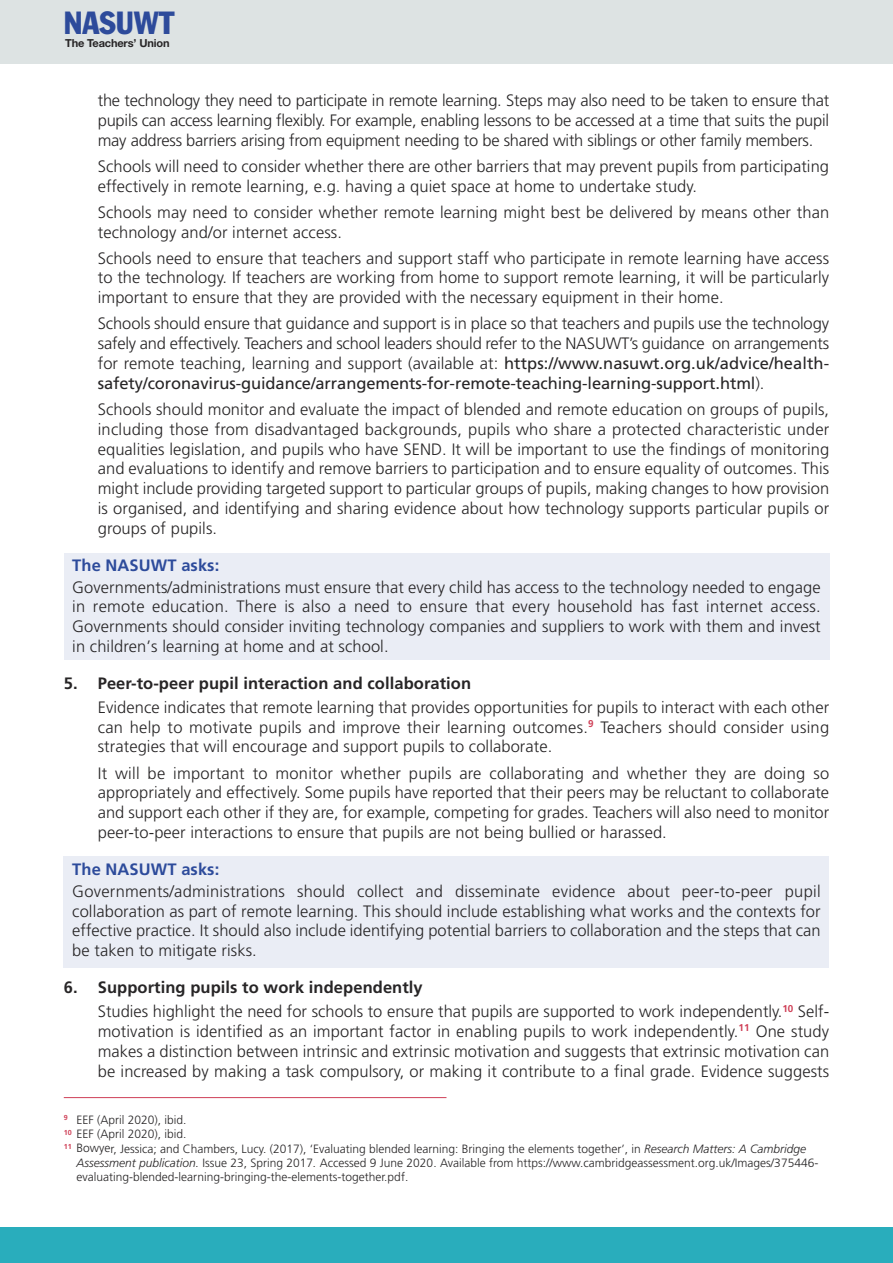
<style>
.page{position:relative;width:893px;height:1263px;background:#fff}
.page>*{position:absolute;margin:0;border:0;box-sizing:border-box;transform-origin:0 0}
.t1{font:condensed 31.5px "Franklin Gothic";color:#2d4b9b}
.t2{font:300 16.5px/19.8px "Frutiger";letter-spacing:.005em;color:#272526;text-align:justify}
.t3{font:300 16.5px/19.8px "Frutiger CE";letter-spacing:.005em;color:#272526;text-align:justify}
.t4{font:700 16.5px "Frutiger";letter-spacing:.005em;color:#272526}
.t5{font:700 16.5px "Frutiger";letter-spacing:.005em;color:#2d4b9b}
.t6{font:300 12px/14.4px "Frutiger";color:#272526}
.t7{font:700 11.1px "Helvetica Neue";letter-spacing:-.015em;color:#272526}
.s1{font-weight:400}
.s2{font-style:italic}
.s3{font-family:"Frutiger CE"}
</style>
<div class="page">
<div style="left:64px;top:856px;width:765px;height:111px;background:#eaedf5"></div>
<div style="left:64px;top:553px;width:765px;height:107px;background:#eaedf5"></div>
<div style="left:0;top:0;width:893px;height:64px;background:#dde3e3"></div>
<div style="left:0;top:1227px;width:893px;height:36px;background:#29adbc"></div>
<hr style="left:64px;top:1097px;width:382px;height:1px;background:#cf4057">
<p class="t1" style="left:64px;top:12px;width:112px">NASUWT</p>
<p class="t7" style="left:65px;top:39px;width:106px">The Teachers’ Union</p>
<p class="t2" style="left:98px;top:92px;width:733px">the technology they need to participate in remote learning. Steps may also need to be taken to ensure that pupils can access learning flexibly. For example, enabling lessons to be accessed at a time that suits the pupil may address barriers arising from equipment needing to be shared with siblings or other family members.</p>
<p class="t2" style="left:98px;top:157px;width:733px">Schools will need to consider whether there are other barriers that may prevent pupils from participating effectively in remote learning, e.g. having a quiet space at home to undertake study.</p>
<p class="t2" style="left:98px;top:203px;width:733px">Schools may need to consider whether remote learning might best be delivered by means other than technology and/or internet access.</p>
<p class="t2" style="left:98px;top:249px;width:733px">Schools need to ensure that teachers and support staff who participate in remote learning have access to the technology. If teachers are working from home to support remote learning, it will be particularly important to ensure that they are provided with the necessary equipment in their home.</p>
<p class="t2" style="left:98px;top:315px;width:733px">Schools should ensure that guidance and support is in place so that teachers and pupils use the technology safely and effectively. Teachers and school leaders should refer to the NASUWT’s guidance on arrangements for remote teaching, learning and support (available at: <span class="s1">https://www.nasuwt.org.uk/advice/health&shy;safety/coronavirus-guidance/arrangements-for-remote-teaching-learning-support.html</span>).</p>
<p class="t2" style="left:98px;top:401px;width:733px">Schools should monitor and evaluate the impact of blended and remote education on groups of pupils, including those from disadvantaged backgrounds, pupils who share a protected characteristic under equalities legislation, and pupils who have SEND. It will be important to use the findings of monitoring and evaluations to identify and remove barriers to participation and to ensure equality of outcomes. This might include providing targeted support to particular groups of pupils, making changes to how provision is organised, and identifying and sharing evidence about how technology supports particular pupils or groups of pupils.</p>
<p class="t5" style="left:72px;top:558px;width:149px">The NASUWT asks:</p>
<p class="t3" style="left:72px;top:578px;width:750px">Governments/administrations must ensure that every child has access to the technology needed to engage in remote education. There is also a need to ensure that every household has fast internet access.<br>Governments should consider inviting technology companies and suppliers to work with them and invest in children’s learning at home and at school.</p>
<p class="t4" style="left:64px;top:676px;width:409px">5. Peer-to-peer pupil interaction and collaboration</p>
<p class="t2" style="left:98px;top:698px;width:733px">Evidence indicates that remote learning that provides opportunities for pupils to interact with each other can help to motivate pupils and improve their learning outcomes.<sup>9</sup> Teachers should consider using strategies that will encourage and support pupils to collaborate.</p>
<p class="t2" style="left:98px;top:764px;width:733px">It will be important to monitor whether pupils are collaborating and whether they are doing so appropriately and effectively. Some pupils have reported that their peers may be reluctant to collaborate and support each other if they are, for example, competing for grades. Teachers will also need to monitor peer-to-peer interactions to ensure that pupils are not being bullied or harassed.</p>
<p class="t5" style="left:72px;top:862px;width:149px">The NASUWT asks:</p>
<p class="t3" style="left:72px;top:882px;width:750px">Governments/administrations should collect and disseminate evidence about peer-to-peer pupil collaboration as part of remote learning. This should include establishing what works and the contexts for effective practice. It should also include identifying potential barriers to collaboration and the steps that can be taken to mitigate risks.</p>
<p class="t4" style="left:64px;top:981px;width:360px">6. Supporting pupils to work independently</p>
<p class="t2" style="left:98px;top:1003px;width:733px">Studies highlight the need for schools to ensure that pupils are supported to work independently.<sup>10</sup> Self&shy;motivation is identified as an important factor in enabling pupils to work independently.<sup>11</sup> One study makes a distinction between intrinsic and extrinsic motivation and suggests that extrinsic motivation can be increased by making a task compulsory, or making it contribute to a final grade. Evidence suggests</p>
<p class="t6" style="left:64px;top:1113px;width:124px"><sup>9</sup> EEF (April 2020), ibid.</p>
<p class="t6" style="left:64px;top:1128px;width:124px"><sup>10</sup> EEF (April 2020), ibid.</p>
<p class="t6" style="left:76px;top:1142px;width:743px;text-indent:-13px"><sup>11</sup> Bowyer, Jessica; and Chambers, Lucy. (2017), ‘Evaluating blended learning: Bringing the elements together’, in <span class="s2">Research Matters: A Cambridge<br>Assessment publication.</span> <span class="s3">Issue 23, Spring 2017</span><span class="s2">.</span> Accessed 9 June 2020. Available from https://www.cambridgeassessment.org.uk/Images/375446- evaluating-blended-learning-bringing-the-elements-together.pdf.</p>
</div>
